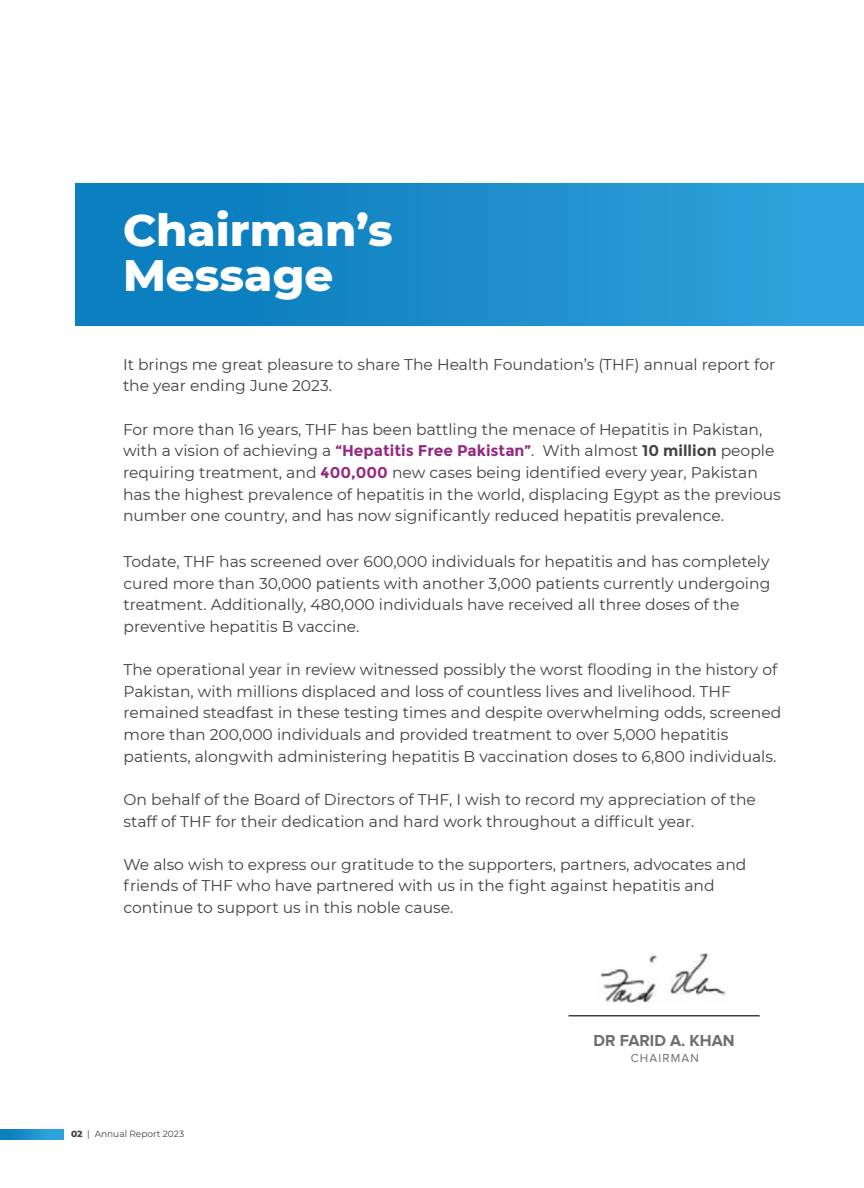
<style>
.page{position:relative;width:864px;height:1188px;background:#fff}
.page>*{position:absolute;margin:0;border:0;box-sizing:border-box;transform-origin:0 0}
.t1{font:800 45px/44.4px "Montserrat";color:#fff}
.t2{font:700 16.5px "Proxima Nova";color:#6d6e71}
.t3{font:15.6px/21.6px "Montserrat";color:#414042}
.t4{font:12px "Proxima Nova";letter-spacing:.1em;color:#6d6e71}
.t5{font:9px "Montserrat";color:#414042}
.s1{font-weight:700;color:#942780}
.s2{font-weight:700}
.s3{font-weight:800}
</style>
<div class="page">
<div style="left:75px;top:183px;width:789px;height:143px;background:linear-gradient(to right,#0679ba,#31a4dc)"></div>
<svg style="left:0;top:1129px;width:63px;height:11px"></svg>
<hr style="left:569px;top:1015px;width:191px;height:1px;background:#3f3f3f">
<img style="left:600px;top:953px;width:126px;height:50px">
<h1 class="t1" style="left:123px;top:206px;width:271px">Chairman’s<br>Message</h1>
<p class="t3" style="left:123px;top:353px;width:654px">It brings me great pleasure to share The Health Foundation’s (THF) annual report for the year ending June 2023.</p>
<p class="t3" style="left:123px;top:418px;width:659px">For more than 16 years, THF has been battling the menace of Hepatitis in Pakistan, with a vision of achieving a <span class="s1">“Hepatitis Free Pakistan”</span>. With almost <span class="s2">10 million</span> people requiring treatment, and <span class="s1">400,000</span> new cases being identified every year, Pakistan has the highest prevalence of hepatitis in the world, displacing Egypt as the previous number one country, and has now significantly reduced hepatitis prevalence.</p>
<p class="t3" style="left:124px;top:550px;width:648px">Todate, THF has screened over 600,000 individuals for hepatitis and has completely cured more than 30,000 patients with another 3,000 patients currently undergoing treatment. Additionally, 480,000 individuals have received all three doses of the preventive hepatitis B vaccine.</p>
<p class="t3" style="left:124px;top:658px;width:659px">The operational year in review witnessed possibly the worst flooding in the history of Pakistan, with millions displaced and loss of countless lives and livelihood. THF remained steadfast in these testing times and despite overwhelming odds, screened more than 200,000 individuals and provided treatment to over 5,000 hepatitis patients, alongwith administering hepatitis B vaccination doses to 6,800 individuals.</p>
<p class="t3" style="left:124px;top:788px;width:634px">On behalf of the Board of Directors of THF, I wish to record my appreciation of the staff of THF for their dedication and hard work throughout a difficult year.</p>
<p class="t3" style="left:124px;top:853px;width:624px">We also wish to express our gratitude to the supporters, partners, advocates and friends of THF who have partnered with us in the fight against hepatitis and continue to support us in this noble cause.</p>
<p class="t5" style="left:71px;top:1128px;width:115px"><span class="s3">02</span> | Annual Report 2023</p>
<p class="t2" style="left:594px;top:1031px;width:142px">DR FARID A. KHAN</p>
<p class="t4" style="left:631px;top:1051px;width:70px">CHAIRMAN</p>
</div>
